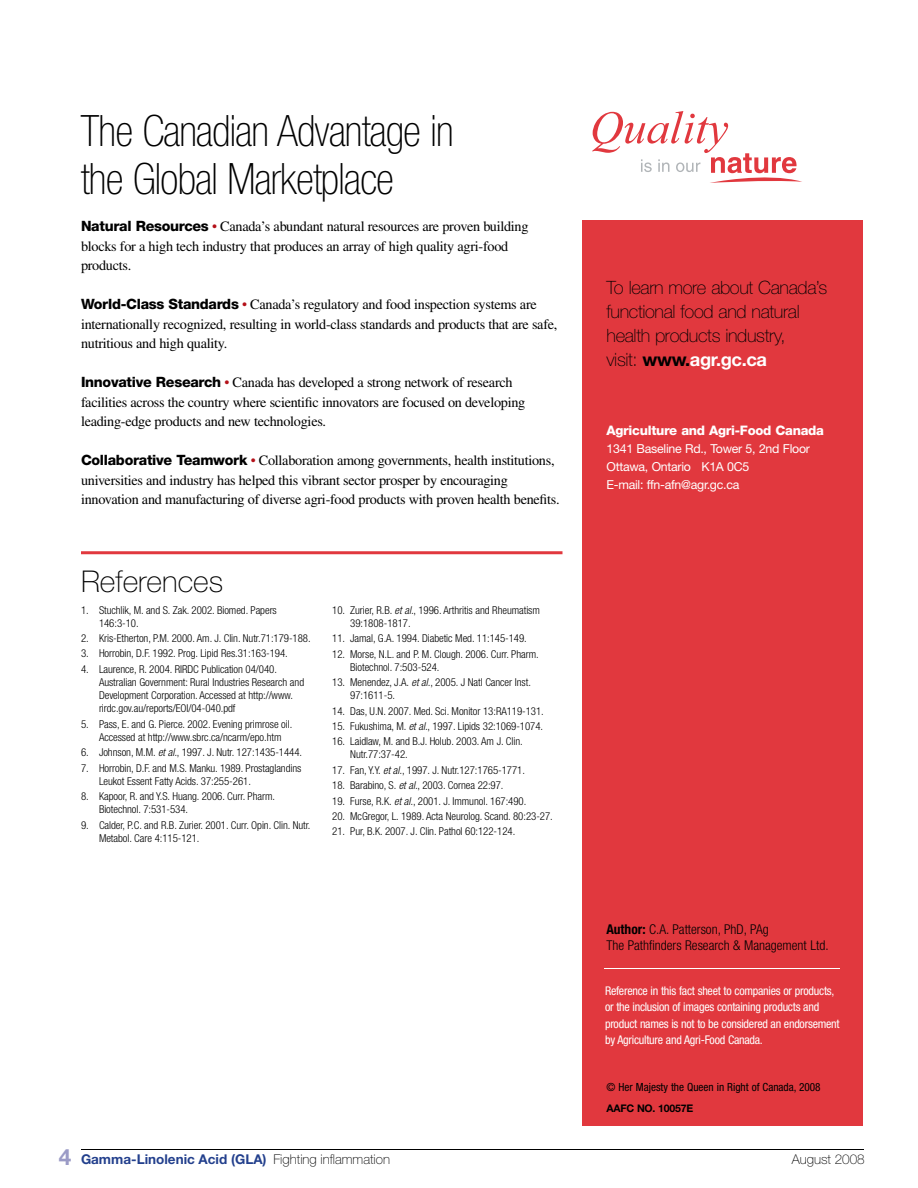
<style>
.page{position:relative;width:918px;height:1188px;background:#fff}
.page>*{position:absolute;margin:0;border:0;box-sizing:border-box;transform-origin:0 0}
.t1{font:100 condensed 43.35px/47.4px "Helvetica Neue LT Std";letter-spacing:-.02em;color:#000}
.t2{font:100 30px "Helvetica Neue LT Std";color:#000}
.t3{font:100 18.3px/24px "Helvetica Neue LT Std";letter-spacing:-.02em;color:#000}
.t4{font:14.25px/19.5px "Times LT Std";letter-spacing:-.02em;color:#000}
.t5{font:300 condensed 13.5px/16.5px "Helvetica Neue LT Std";color:#000}
.t6{font:700 13.5px "Helvetica Neue LT Std";color:#23408d}
.t7{font:100 13.5px "Helvetica Neue LT Std";color:#000}
.t8{font:800 13.2px "Helvetica Neue LT Std";letter-spacing:-.02em;color:#fff}
.t9{font:12.3px/18px "Helvetica Neue LT Std";letter-spacing:-.02em;color:#fff}
.t10{font:condensed 12px/16.5px "Helvetica Neue LT Std";letter-spacing:-.02em;color:#fff}
.t11{font:condensed 11.25px "Helvetica Neue LT Std";color:#000}
.t12{font:300 condensed 10.8px/13.2px "Helvetica Neue LT Std";letter-spacing:-.005em;color:#000}
.t13{font:700 10.5px "Helvetica Neue LT Std";letter-spacing:-.02em;color:#000}
.s1{font-family:"Helvetica Neue LT Std";font-weight:800}
.s2{color:#b41119}
.s3{font-style:italic}
.s4{font-weight:700}
.s5{font-weight:700;color:#fff}
.s6{font-size:22.5px;color:#9b9bc6}
.s7{font-weight:100;color:#000}
</style>
<div class="page">
<hr style="left:81px;top:1149px;width:783px;height:1px;background:#000">
<div style="left:583px;top:220px;width:280px;height:906px;background:#e1383e"></div>
<svg style="left:592px;top:111px;width:210px;height:72px"></svg>
<hr style="left:81px;top:551px;width:481px;height:3px;background:#e1383e">
<hr style="left:604px;top:968px;width:236px;height:1px;background:#fff">
<h1 class="t1" style="left:81px;top:107px;width:374px">The Canadian Advantage in the Global Marketplace</h1>
<h3 class="t4" style="left:81px;top:217px;width:449px"><span class="s1">Natural Resources</span> <span class="s2">•</span> Canada’s abundant natural resources are proven building blocks for a high tech industry that produces an array of high quality agri-food products.</h3>
<h3 class="t4" style="left:81px;top:295px;width:478px"><span class="s1">World‑Class Standards</span> <span class="s2">•</span> Canada’s regulatory and food inspection systems are internationally recognized, resulting in world-class standards and products that are safe, nutritious and high quality.</h3>
<h3 class="t4" style="left:81px;top:373px;width:446px"><span class="s1">Innovative Research</span> <span class="s2">•</span> Canada has developed a strong network of research facilities across the country where scientific innovators are focused on developing leading-edge products and new technologies.</h3>
<p class="t4" style="left:81px;top:451px;width:480px"><span class="s1">Collaborative Teamwork</span> <span class="s2">•</span> Collaboration among governments, health institutions, universities and industry has helped this vibrant sector prosper by encouraging innovation and manufacturing of diverse agri-food products with proven health benefits.</p>
<h2 class="t2" style="left:81px;top:564px;width:144px">References</h2>
<p class="t12" style="left:99px;top:603px;width:179px;text-indent:-18px">1. Stuchlik, M. and S. Zak. 2002. Biomed. Papers<br>146:3-10.</p>
<p class="t12" style="left:81px;top:632px;width:231px">2. Kris-Etherton, P.M. 2000. Am. J. Clin. Nutr.71:179-188.</p>
<p class="t12" style="left:81px;top:647px;width:208px">3. Horrobin, D.F. 1992. Prog. Lipid Res.31:163-194.</p>
<p class="t12" style="left:99px;top:662px;width:207px;text-indent:-18px">4. Laurence, R. 2004. RIRDC Publication 04/040.<br>Australian Government: Rural Industries Research and Development Corporation. Accessed at http://www. rirdc.gov.au/reports/EOI/04-040.pdf</p>
<p class="t12" style="left:99px;top:717px;width:195px;text-indent:-18px">5. Pass, E. and G. Pierce. 2002. Evening primrose oil.<br>Accessed at http://www.sbrc.ca/ncarm/epo.htm</p>
<p class="t12" style="left:81px;top:746px;width:223px">6. Johnson, M.M. <span class="s3">et al.</span>, 1997. J. Nutr. 127:1435-1444.</p>
<p class="t12" style="left:99px;top:761px;width:204px;text-indent:-18px">7. Horrobin, D.F. and M.S. Manku. 1989. Prostaglandins<br>Leukot Essent Fatty Acids. 37:255-261.</p>
<p class="t12" style="left:99px;top:790px;width:178px;text-indent:-18px">8. Kapoor, R. and Y.S. Huang. 2006. Curr. Pharm.<br>Biotechnol. 7:531-534.</p>
<p class="t12" style="left:99px;top:818px;width:213px;text-indent:-18px">9. Calder, P.C. and R.B. Zurier. 2001. Curr. Opin. Clin. Nutr.<br>Metabol. Care 4:115-121.</p>
<p class="t12" style="left:350px;top:603px;width:191px;text-indent:-18px">10. Zurier, R.B. <span class="s3">et al.</span>, 1996. Arthritis and Rheumatism<br>39:1808-1817.</p>
<p class="t12" style="left:332px;top:632px;width:196px">11. Jamal, G.A. 1994. Diabetic Med. 11:145-149.</p>
<p class="t12" style="left:350px;top:647px;width:190px;text-indent:-18px">12. Morse, N.L. and P. M. Clough. 2006. Curr. Pharm.<br>Biotechnol. 7:503-524.</p>
<p class="t12" style="left:350px;top:676px;width:182px;text-indent:-18px">13. Menendez, J.A. <span class="s3">et al.</span>, 2005. J Natl Cancer Inst.<br>97:1611-5.</p>
<p class="t12" style="left:332px;top:704px;width:213px">14. Das, U.N. 2007. Med. Sci. Monitor 13:RA119-131.</p>
<p class="t12" style="left:332px;top:719px;width:212px">15. Fukushima, M. <span class="s3">et al.</span>, 1997. Lipids 32:1069-1074.</p>
<p class="t12" style="left:350px;top:735px;width:174px;text-indent:-18px">16. Laidlaw, M. and B.J. Holub. 2003. Am J. Clin.<br>Nutr.77:37-42.</p>
<p class="t12" style="left:332px;top:763px;width:194px">17. Fan, Y.Y. <span class="s3">et al.</span>, 1997. J. Nutr.127:1765-1771.</p>
<p class="t12" style="left:332px;top:779px;width:173px">18. Barabino, S. <span class="s3">et al.</span>, 2003. Cornea 22:97.</p>
<p class="t12" style="left:332px;top:794px;width:196px">19. Furse, R.K. <span class="s3">et al.</span>, 2001. J. Immunol. 167:490.</p>
<p class="t12" style="left:332px;top:809px;width:222px">20. McGregor, L. 1989. Acta Neurolog. Scand. 80:23-27.</p>
<p class="t12" style="left:332px;top:825px;width:185px">21. Pur, B.K. 2007. J. Clin. Pathol 60:122-124.</p>
<h3 class="t3" style="left:607px;top:275px;width:222px">To learn more about Canada’s functional food and natural health products industry,<br>visit: <span class="s4">www.</span><span class="s5">agr.gc.ca</span></h3>
<p class="t8" style="left:607px;top:422px;width:219px">Agriculture and Agri-Food Canada</p>
<p class="t9" style="left:607px;top:439px;width:205px">1341 Baseline Rd., Tower 5, 2nd Floor<br>Ottawa, Ontario K1A 0C5<br>E-mail: ffn-afn@agr.gc.ca</p>
<p class="t5" style="left:606px;top:921px;width:224px"><span class="s4">Author:</span> C.A. Patterson, PhD, PAg<br>The Pathfinders Research &amp; Management Ltd.</p>
<p class="t10" style="left:605px;top:982px;width:236px">Reference in this fact sheet to companies or products, or the inclusion of images containing products and product names is not to be considered an endorsement by Agriculture and Agri-Food Canada.</p>
<p class="t11" style="left:607px;top:1081px;width:216px">© Her Majesty the Queen in Right of Canada, 2008</p>
<p class="t13" style="left:607px;top:1102px;width:88px">AAFC NO. 10057E</p>
<p class="t6" style="left:59px;top:1151px;width:333px"><span class="s6">4</span> Gamma-Linolenic Acid (GLA) <span class="s7">Fighting inflammation</span></p>
<p class="t7" style="left:792px;top:1152px;width:75px">August 2008</p>
</div>
